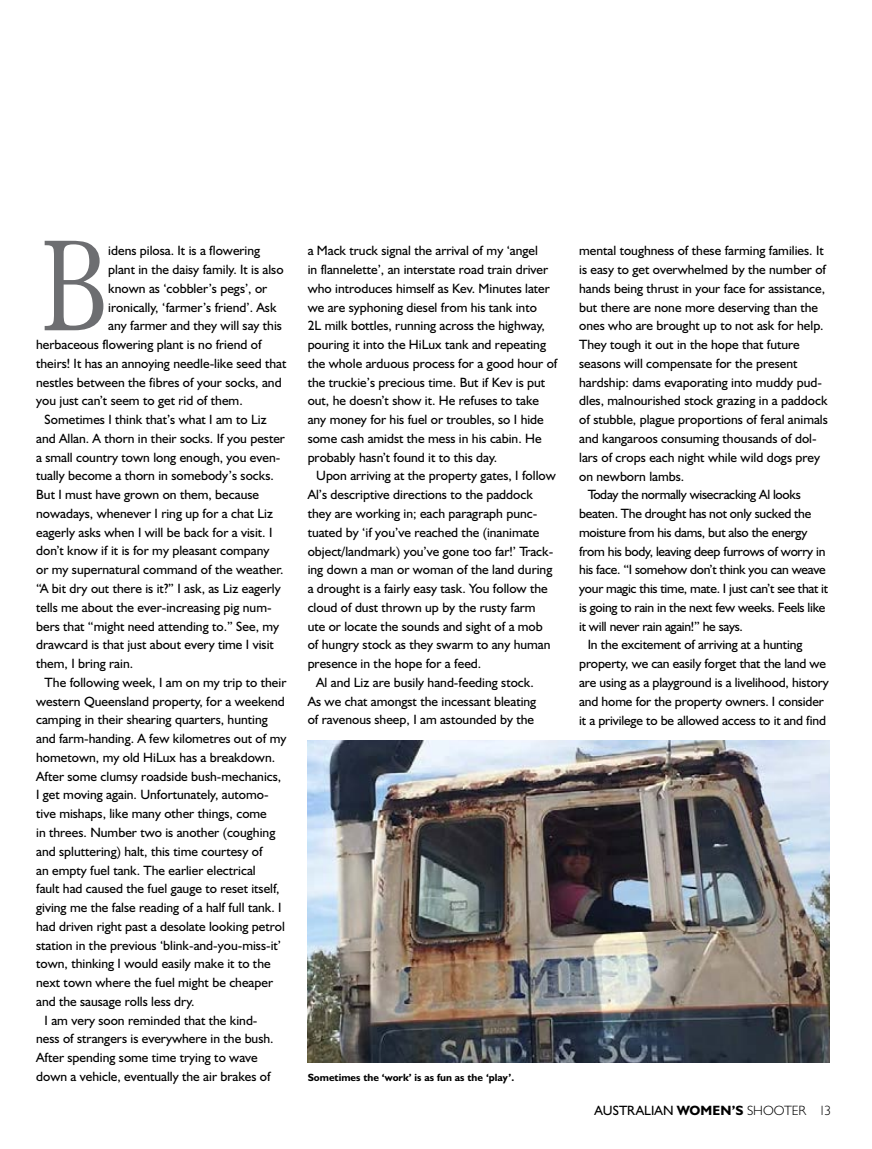
<style>
.page{position:relative;width:872px;height:1149px;background:#fff}
.page>*{position:absolute;margin:0;border:0;box-sizing:border-box;transform-origin:0 0}
.t1{font:124.2px "Century Oldstyle BT";color:#6d6e71;scale:.8 1}
.t2{font:13.5px/18.8px "Humanist 521 BT";color:#000}
.t3{font:13.5px "Humanist 521 BT";letter-spacing:-.02em;color:#000}
.t4{font:700 10.5px "Humanist 521 BT";color:#000}
.s1{font-weight:700}
.s2{font-weight:300}
</style>
<div class="page">
<img style="left:308px;top:740px;width:521px;height:321px">
<h1 class="t1" style="left:42px;top:211px;width:85px">B</h1>
<p class="t2" style="left:108px;top:241px;width:153px">idens pilosa. It is a flowering</p>
<p class="t2" style="left:108px;top:260px;width:177px">plant in the daisy family. It is also</p>
<p class="t2" style="left:108px;top:278px;width:161px">known as ‘cobbler’s pegs’, or</p>
<p class="t2" style="left:108px;top:297px;width:170px">ironically, ‘farmer’s friend’. Ask</p>
<p class="t2" style="left:108px;top:316px;width:175px">any farmer and they will say this</p>
<p class="t2" style="left:36px;top:335px;width:227px">herbaceous flowering plant is no friend of</p>
<p class="t2" style="left:36px;top:353px;width:252px">theirs! It has an annoying needle-like seed that</p>
<p class="t2" style="left:36px;top:372px;width:247px">nestles between the fibres of your socks, and</p>
<p class="t2" style="left:36px;top:391px;width:208px">you just can’t seem to get rid of them.</p>
<p class="t2" style="left:45px;top:410px;width:223px">Sometimes I think that’s what I am to Liz</p>
<p class="t2" style="left:36px;top:428px;width:250px">and Allan. A thorn in their socks. If you pester</p>
<p class="t2" style="left:36px;top:447px;width:246px">a small country town long enough, you even-</p>
<p class="t2" style="left:36px;top:466px;width:239px">tually become a thorn in somebody’s socks.</p>
<p class="t2" style="left:36px;top:485px;width:224px">But I must have grown on them, because</p>
<p class="t2" style="left:36px;top:503px;width:238px">nowadays, whenever I ring up for a chat Liz</p>
<p class="t2" style="left:36px;top:522px;width:238px">eagerly asks when I will be back for a visit. I</p>
<p class="t2" style="left:36px;top:541px;width:235px">don’t know if it is for my pleasant company</p>
<p class="t2" style="left:36px;top:560px;width:249px">or my supernatural command of the weather.</p>
<p class="t2" style="left:36px;top:578px;width:246px">“A bit dry out there is it?” I ask, as Liz eagerly</p>
<p class="t2" style="left:36px;top:597px;width:237px">tells me about the ever-increasing pig num-</p>
<p class="t2" style="left:36px;top:616px;width:244px">bers that “might need attending to.” See, my</p>
<p class="t2" style="left:36px;top:635px;width:239px">drawcard is that just about every time I visit</p>
<p class="t2" style="left:36px;top:653px;width:98px">them, I bring rain.</p>
<p class="t2" style="left:45px;top:672px;width:243px">The following week, I am on my trip to their</p>
<p class="t2" style="left:36px;top:691px;width:250px">western Queensland property, for a weekend</p>
<p class="t2" style="left:36px;top:710px;width:233px">camping in their shearing quarters, hunting</p>
<p class="t2" style="left:36px;top:728px;width:252px">and farm-handing. A few kilometres out of my</p>
<p class="t2" style="left:36px;top:747px;width:240px">hometown, my old HiLux has a breakdown.</p>
<p class="t2" style="left:36px;top:766px;width:247px">After some clumsy roadside bush-mechanics,</p>
<p class="t2" style="left:36px;top:785px;width:234px">I get moving again. Unfortunately, automo-</p>
<p class="t2" style="left:36px;top:803px;width:232px">tive mishaps, like many other things, come</p>
<p class="t2" style="left:36px;top:822px;width:241px">in threes. Number two is another (coughing</p>
<p class="t2" style="left:36px;top:841px;width:228px">and spluttering) halt, this time courtesy of</p>
<p class="t2" style="left:36px;top:860px;width:221px">an empty fuel tank. The earlier electrical</p>
<p class="t2" style="left:36px;top:878px;width:245px">fault had caused the fuel gauge to reset itself,</p>
<p class="t2" style="left:36px;top:897px;width:247px">giving me the false reading of a half full tank. I</p>
<p class="t2" style="left:36px;top:916px;width:250px">had driven right past a desolate looking petrol</p>
<p class="t2" style="left:36px;top:935px;width:246px">station in the previous ‘blink-and-you-miss-it’</p>
<p class="t2" style="left:36px;top:953px;width:236px">town, thinking I would easily make it to the</p>
<p class="t2" style="left:36px;top:972px;width:238px">next town where the fuel might be cheaper</p>
<p class="t2" style="left:36px;top:991px;width:160px">and the sausage rolls less dry.</p>
<p class="t2" style="left:45px;top:1010px;width:214px">I am very soon reminded that the kind-</p>
<p class="t2" style="left:36px;top:1028px;width:239px">ness of strangers is everywhere in the bush.</p>
<p class="t2" style="left:36px;top:1047px;width:223px">After spending some time trying to wave</p>
<p class="t2" style="left:36px;top:1066px;width:236px">down a vehicle, eventually the air brakes of</p>
<p class="t2" style="left:308px;top:241px;width:251px">a Mack truck signal the arrival of my ‘angel<br>in flannelette’, an interstate road train driver who introduces himself as Kev. Minutes later we are syphoning diesel from his tank into<br>2L milk bottles, running across the highway, pouring it into the HiLux tank and repeating the whole arduous process for a good hour of the truckie’s precious time. But if Kev is put out, he doesn’t show it. He refuses to take any money for his fuel or troubles, so I hide some cash amidst the mess in his cabin. He probably hasn’t found it to this day.</p>
<p class="t2" style="left:316px;top:466px;width:241px">Upon arriving at the property gates, I follow</p>
<p class="t2" style="left:308px;top:485px;width:227px">Al’s descriptive directions to the paddock</p>
<p class="t2" style="left:308px;top:503px;width:231px">they are working in; each paragraph punc-</p>
<p class="t2" style="left:308px;top:522px;width:233px">tuated by ‘if you’ve reached the (inanimate</p>
<p class="t2" style="left:308px;top:541px;width:247px">object/landmark) you’ve gone too far!’ Track-</p>
<p class="t2" style="left:308px;top:560px;width:246px">ing down a man or woman of the land during</p>
<p class="t2" style="left:308px;top:578px;width:242px">a drought is a fairly easy task. You follow the</p>
<p class="t2" style="left:308px;top:597px;width:229px">cloud of dust thrown up by the rusty farm</p>
<p class="t2" style="left:308px;top:616px;width:237px">ute or locate the sounds and sight of a mob</p>
<p class="t2" style="left:308px;top:635px;width:244px">of hungry stock as they swarm to any human</p>
<p class="t2" style="left:308px;top:653px;width:175px">presence in the hope for a feed.</p>
<p class="t2" style="left:316px;top:672px;width:219px">Al and Liz are busily hand-feeding stock.</p>
<p class="t2" style="left:308px;top:691px;width:230px">As we chat amongst the incessant bleating</p>
<p class="t2" style="left:308px;top:710px;width:228px">of ravenous sheep, I am astounded by the</p>
<p class="t4" style="left:308px;top:1070px;width:208px">Sometimes the ‘work’ is as fun as the ‘play’.</p>
<p class="t2" style="left:579px;top:241px;width:246px">mental toughness of these farming families. It</p>
<p class="t2" style="left:579px;top:260px;width:248px">is easy to get overwhelmed by the number of</p>
<p class="t2" style="left:579px;top:278px;width:247px">hands being thrust in your face for assistance,</p>
<p class="t2" style="left:579px;top:297px;width:240px">but there are none more deserving than the</p>
<p class="t2" style="left:579px;top:316px;width:246px">ones who are brought up to not ask for help.</p>
<p class="t2" style="left:579px;top:335px;width:222px">They tough it out in the hope that future</p>
<p class="t2" style="left:579px;top:353px;width:220px">seasons will compensate for the present</p>
<p class="t2" style="left:579px;top:372px;width:244px">hardship: dams evaporating into muddy pud-</p>
<p class="t2" style="left:579px;top:391px;width:250px">dles, malnourished stock grazing in a paddock</p>
<p class="t2" style="left:579px;top:410px;width:250px">of stubble, plague proportions of feral animals</p>
<p class="t2" style="left:579px;top:428px;width:239px">and kangaroos consuming thousands of dol-</p>
<p class="t2" style="left:579px;top:447px;width:242px">lars of crops each night while wild dogs prey</p>
<p class="t2" style="left:579px;top:466px;width:107px">on newborn lambs.</p>
<p class="t3" style="left:587px;top:486px;width:215px">Today the normally wisecracking Al looks</p>
<p class="t3" style="left:579px;top:505px;width:234px">beaten. The drought has not only sucked the</p>
<p class="t3" style="left:579px;top:523px;width:230px">moisture from his dams, but also the energy</p>
<p class="t3" style="left:579px;top:542px;width:248px">from his body, leaving deep furrows of worry in</p>
<p class="t3" style="left:579px;top:561px;width:248px">his face. “I somehow don’t think you can weave</p>
<p class="t3" style="left:579px;top:580px;width:250px">your magic this time, mate. I just can’t see that it</p>
<p class="t3" style="left:579px;top:598px;width:248px">is going to rain in the next few weeks. Feels like</p>
<p class="t3" style="left:579px;top:617px;width:165px">it will never rain again!” he says.</p>
<p class="t2" style="left:587px;top:635px;width:216px">In the excitement of arriving at a hunting</p>
<p class="t2" style="left:579px;top:653px;width:248px">property, we can easily forget that the land we</p>
<p class="t2" style="left:579px;top:672px;width:251px">are using as a playground is a livelihood, history</p>
<p class="t2" style="left:579px;top:691px;width:246px">and home for the property owners. I consider</p>
<p class="t2" style="left:579px;top:710px;width:248px">it a privilege to be allowed access to it and find</p>
<p class="t2" style="left:594px;top:1100px;width:238px">AUSTRALIAN <span class="s1">WOMEN’S</span> <span class="s2">SHOOTER 13</span></p>
</div>
